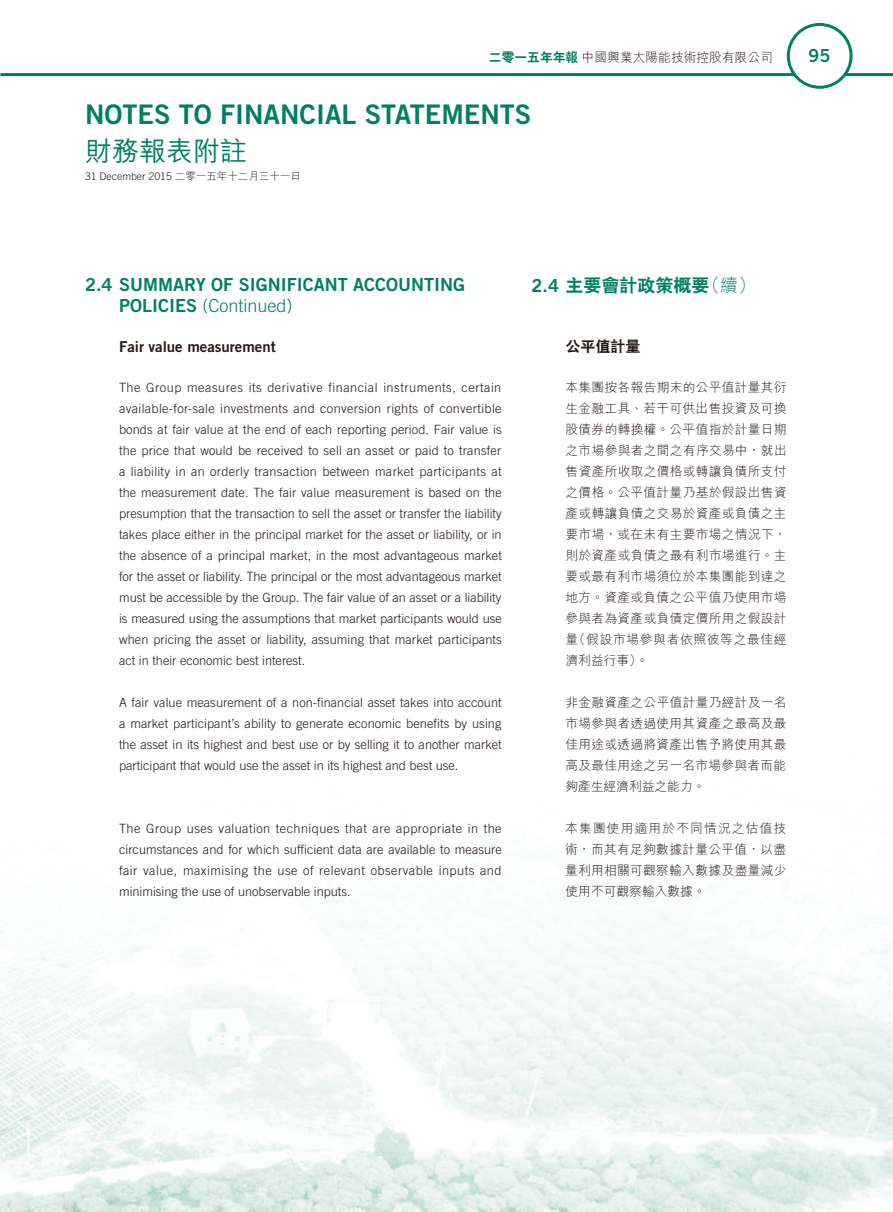
<style>
.page{position:relative;width:893px;height:1212px;background:#fff}
.page>*{position:absolute;margin:0;border:0;box-sizing:border-box;transform-origin:0 0}
.t1{font:27px "Trade Gothic LT Std Bd 2";color:#007f62}
.t2{font:500 27px "M Hei HK";color:#007f62}
.t3{font:21px "Trade Gothic LT Std Bd 2";color:#007f62}
.t4{font:18px "Trade Gothic LT Std Bd 2";color:#007f62}
.t5{font:300 18px "Trade Gothic LT Std";color:#007f62}
.t6{font:800 18px "C Hei 2 HK";color:#007f62}
.t7{font:15px "Trade Gothic LT Std Bd 2";color:#231916}
.t8{font:800 15px "C Hei 2 HK";color:#231916}
.t9{font:300 12.75px/21px "Trade Gothic LT Std";color:#231916;text-align:justify}
.t10{font:300 12.75px/21px "M Hei HK";letter-spacing:.02em;color:#231916;text-align:justify}
.t11{font:300 12.75px "M Hei HK";color:#231916}
.t12{font:300 10.5px "Trade Gothic LT Std";color:#231916}
.s1{font-family:"C Hei 2 HK";font-weight:800;color:#007f62}
.s2{font-family:"M Hei HK"}
.s3{font-family:"Trade Gothic LT Std Bd 2";font-weight:400}
.s4{font-family:"M Hei HK";font-weight:300}
</style>
<div class="page">
<img style="left:0;top:23px;width:893px;height:1189px">
<hr style="left:0;top:73px;width:893px;height:3px;background:#007f62">
<div style="left:788px;top:24px;width:63px;height:63px;background:#fff;border-radius:50%"></div>
<div style="left:787px;top:23px;width:66px;height:66px;border:3px solid #007f62;border-radius:50%"></div>
<h3 class="t4" style="left:809px;top:44px;width:23px">95</h3>
<p class="t11" style="left:489px;top:51px;width:286px"><span class="s1">二零一五年年報</span>中國興業太陽能技術控股有限公司</p>
<h2 class="t3" style="left:808px;top:44px;width:27px">95</h2>
<h1 class="t1" style="left:85px;top:98px;width:448px">NOTES TO FINANCIAL STATEM ENTS</h1>
<h1 class="t2" style="left:85px;top:131px;width:163px">財務報表附註</h1>
<p class="t12" style="left:85px;top:170px;width:217px">31 December 2015 <span class="s2">二零一五年十二月三十一日</span></p>
<h3 class="t4" style="left:85px;top:274px;width:382px">2.4 SUMMARY OF SIGNIFICANT ACCOUNTING</h3>
<h3 class="t5" style="left:119px;top:295px;width:175px"><span class="s3">POLICIES</span> (Continued)</h3>
<p class="t7" style="left:119px;top:337px;width:158px">Fair value measurement</p>
<p class="t9" style="left:119px;top:377px;width:384px">The Group measures its derivative financial instruments, certain available-for-sale investments and conversion rights of convertible bonds at fair value at the end of each reporting period. Fair value is the price that would be received to sell an asset or paid to transfer a liability in an orderly transaction between market participants at the measurement date. The fair value measurement is based on the presumption that the transaction to sell the asset or transfer the liability takes place either in the principal market for the asset or liability, or in the absence of a principal market, in the most advantageous market for the asset or liability. The principal or the most advantageous market must be accessible by the Group. The fair value of an asset or a liability is measured using the assumptions that market participants would use when pricing the asset or liability, assuming that market participants act in their economic best interest.</p>
<p class="t9" style="left:119px;top:692px;width:384px">A fair value measurement of a non-financial asset takes into account a market participant’s ability to generate economic benefits by using the asset in its highest and best use or by selling it to another market participant that would use the asset in its highest and best use.</p>
<p class="t9" style="left:119px;top:818px;width:384px">The Group uses valuation techniques that are appropriate in the circumstances and for which sufficient data are available to measure fair value, maximising the use of relevant observable inputs and minimising the use of unobservable inputs.</p>
<h3 class="t6" style="left:531px;top:276px;width:226px"><span class="s3">2.4</span> 主要會計政策概要<span class="s4">（續）</span></h3>
<p class="t8" style="left:566px;top:339px;width:76px">公平值計量</p>
<p class="t10" style="left:565px;top:377px;width:223px">本集團按各報告期末的公平值計量其衍生金融工具、若干可供出售投資及可換股債券的轉換權。公平值指於計量日期之市場參與者之間之有序交易中，就出售資產所收取之價格或轉讓負債所支付之價格。公平值計量乃基於假設出售資產或轉讓負債之交易於資產或負債之主要市場，或在未有主要市場之情況下，則於資產或負債之最有利市場進行。主要或最有利市場須位於本集團能到達之地方。資產或負債之公平值乃使用市場參與者為資產或負債定價所用之假設計量（假設市場參與者依照彼等之最佳經濟利益行事）。</p>
<p class="t10" style="left:565px;top:692px;width:223px">非金融資產之公平值計量乃經計及一名市場參與者透過使用其資產之最高及最佳用途或透過將資產出售予將使用其最高及最佳用途之另一名市場參與者而能夠產生經濟利益之能力。</p>
<p class="t10" style="left:565px;top:818px;width:223px">本集團使用適用於不同情況之估值技術，而其有足夠數據計量公平值，以盡量利用相關可觀察輸入數據及盡量減少使用不可觀察輸入數據。</p>
</div>
